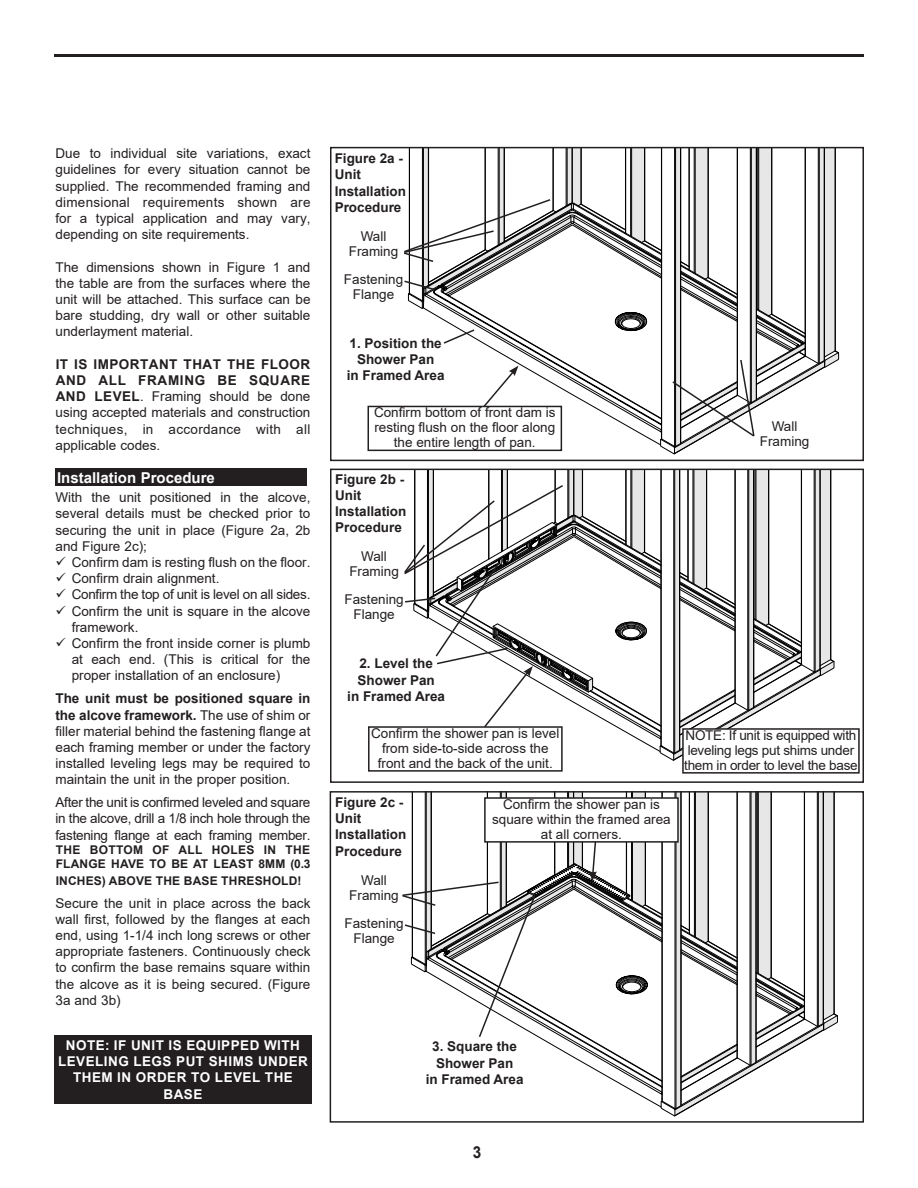
<style>
.page{position:relative;width:918px;height:1188px;background:#fff}
.page>*{position:absolute;margin:0;border:0;box-sizing:border-box;transform-origin:0 0}
._00_Folio{font:700 16.5px "Arial";color:#231f20;scale:.93 1}
.Title_10pt_Wht{font:700 15px "Arial";color:#fff}
.Txt_9pt{font:13.5px/16.2px "Arial";color:#231f20;text-align:justify}
.Txt_9pt_ret_15{font:13.5px/16.2px "Arial";color:#231f20}
.t1{font:700 13.5px "Arial";color:#231f20}
.Txt_9pt-Wht_B-K{font:700 13.5px/16.2px "Arial";letter-spacing:.035em;color:#fff;text-align:center}
.Txt_9pt-2{font:13.5px "Arial";letter-spacing:-.02em;color:#231f20}
.Txt_9pt_ret_15-2{font:13.5px "Arial";letter-spacing:-.02em;color:#231f20}
.Txt_9pt-3{font:700 12px/14.4px "Arial";letter-spacing:.015em;color:#231f20}
.s1{font-weight:700}
</style>
<div class="page">
<hr style="left:54px;top:54px;width:810px;height:3px;background:#231f20">
<div style="left:56px;top:469px;width:251px;height:17px;background:#231f20"></div>
<div style="left:330px;top:147px;width:534px;height:314px;border:2px solid #231f20"></div>
<div style="left:330px;top:469px;width:534px;height:314px;border:2px solid #231f20"></div>
<div style="left:330px;top:791px;width:534px;height:332px;border:2px solid #231f20"></div>
<div style="left:54px;top:1035px;width:258px;height:69px;background:#231f20"></div>
<div style="left:368px;top:406px;width:194px;height:45px;border:2px solid #231f20"></div>
<svg style="left:402px;top:148px;width:437px;height:307px"></svg>
<div style="left:368px;top:726px;width:195px;height:46px;border:2px solid #231f20"></div>
<div style="left:682px;top:728px;width:178px;height:46px;border:2px solid #231f20"></div>
<svg style="left:401px;top:792px;width:437px;height:325px"></svg>
<svg style="left:403px;top:469px;width:432px;height:292px"></svg>
<p class="Txt_9pt" style="left:56px;top:145px;width:257px">Due to individual site variations, exact guidelines for every situation cannot be supplied. The recommended framing and dimensional requirements shown are for a typical application and may vary, depending on site requirements.</p>
<p class="Txt_9pt" style="left:56px;top:259px;width:257px">The dimensions shown in Figure 1 and the table are from the surfaces where the unit will be attached. This surface can be bare studding, dry wall or other suitable underlayment material.</p>
<p class="Txt_9pt" style="left:56px;top:356px;width:256px"><span class="s1">IT IS IMPORTANT THAT THE FLOOR AND ALL FRAMING BE SQUARE AND LEVEL</span>. Framing should be done using accepted materials and construction techniques, in accordance with all applicable codes.</p>
<p class="Title_10pt_Wht" style="left:57px;top:467px;width:159px">Installation Procedure</p>
<p class="Txt_9pt" style="left:56px;top:489px;width:257px">With the unit positioned in the alcove, several details must be checked prior to securing the unit in place (Figure 2a, 2b and Figure 2c);</p>
<p class="Txt_9pt_ret_15" style="left:56px;top:554px;width:256px">✓ Confirm dam is resting flush on the floor.</p>
<p class="Txt_9pt_ret_15" style="left:56px;top:570px;width:165px">✓ Confirm drain alignment.</p>
<p class="Txt_9pt_ret_15-2" style="left:56px;top:585px;width:256px">✓ Confirm the top of unit is level on all sides.</p>
<p class="Txt_9pt_ret_15" style="left:72px;top:603px;width:240px;text-indent:-16px">✓ Confirm the unit is square in the alcove framework.</p>
<p class="Txt_9pt_ret_15" style="left:72px;top:635px;width:240px;text-align:justify;text-indent:-16px">✓ Confirm the front inside corner is plumb at each end. (This is critical for the proper installation of an enclosure)</p>
<p class="Txt_9pt" style="left:56px;top:690px;width:257px"><span class="s1">The unit must be positioned square in the alcove framework.</span> The use of shim or filler material behind the fastening flange at each framing member or under the factory installed leveling legs may be required to maintain the unit in the proper position.</p>
<p class="Txt_9pt" style="left:56px;top:794px;width:256px">After the unit is confirmed leveled and square in the alcove, drill a 1/8 inch hole through the fastening flange at each framing member.</p>
<p class="Txt_9pt-3" style="left:56px;top:843px;width:256px">THE BOTTOM OF ALL HOLES IN THE<br>FLANGE HAVE TO BE AT LEAST 8MM (0.3</p>
<p class="Txt_9pt-3" style="left:56px;top:873px;width:247px">INCHES) ABOVE THE BASE THRESHOLD!</p>
<p class="Txt_9pt" style="left:56px;top:895px;width:256px">Secure the unit in place across the back wall first, followed by the flanges at each end, using 1-1/4 inch long screws or other appropriate fasteners. Continuously check to confirm the base remains square within the alcove as it is being secured. (Figure 3a and 3b)</p>
<p class="Txt_9pt-Wht_B-K" style="left:58px;top:1037px;width:251px">NOTE: IF UNIT IS EQUIPPED WITH<br>LEVELING LEGS PUT SHIMS UNDER<br>THEM IN ORDER TO LEVEL THE<br>BASE</p>
<p class="t1" style="left:335px;top:149px;width:70px">Figure 2a -</p>
<p class="t1" style="left:335px;top:165px;width:28px">Unit</p>
<p class="t1" style="left:335px;top:181px;width:73px">Installation</p>
<p class="t1" style="left:335px;top:198px;width:68px">Procedure</p>
<p class="Txt_9pt" style="left:361px;top:228px;width:27px">Wall</p>
<p class="Txt_9pt" style="left:349px;top:243px;width:51px">Framing</p>
<p class="Txt_9pt" style="left:344px;top:271px;width:61px">Fastening</p>
<p class="Txt_9pt" style="left:353px;top:286px;width:43px">Flange</p>
<p class="t1" style="left:350px;top:334px;width:94px">1. Position the</p>
<p class="t1" style="left:357px;top:350px;width:79px">Shower Pan</p>
<p class="t1" style="left:347px;top:366px;width:99px">in Framed Area</p>
<p class="Txt_9pt" style="left:374px;top:405px;width:183px;line-height:15px;text-align:center">Confirm bottom of front dam is resting flush on the floor along the entire length of pan.</p>
<p class="Txt_9pt" style="left:772px;top:418px;width:27px">Wall</p>
<p class="Txt_9pt" style="left:760px;top:433px;width:51px">Framing</p>
<p class="t1" style="left:335px;top:470px;width:71px">Figure 2b -</p>
<p class="t1" style="left:335px;top:486px;width:28px">Unit</p>
<p class="t1" style="left:335px;top:502px;width:73px">Installation</p>
<p class="t1" style="left:335px;top:518px;width:68px">Procedure</p>
<p class="Txt_9pt" style="left:361px;top:549px;width:27px">Wall</p>
<p class="Txt_9pt" style="left:349px;top:564px;width:51px">Framing</p>
<p class="Txt_9pt" style="left:344px;top:591px;width:61px">Fastening</p>
<p class="Txt_9pt" style="left:353px;top:606px;width:43px">Flange</p>
<p class="t1" style="left:359px;top:654px;width:75px">2. Level the</p>
<p class="t1" style="left:358px;top:670px;width:79px">Shower Pan</p>
<p class="t1" style="left:347px;top:687px;width:99px">in Framed Area</p>
<p class="Txt_9pt" style="left:371px;top:725px;width:190px;line-height:15px;text-align:center">Confirm the shower pan is level from side-to-side across the front and the back of the unit.</p>
<p class="Txt_9pt-2" style="left:686px;top:726px;width:172px">NOTE: If unit is equipped with</p>
<p class="Txt_9pt-2" style="left:688px;top:741px;width:168px">leveling legs put shims under</p>
<p class="Txt_9pt-2" style="left:684px;top:756px;width:175px">them in order to level the base</p>
<p class="t1" style="left:335px;top:793px;width:70px">Figure 2c -</p>
<p class="t1" style="left:335px;top:809px;width:28px">Unit</p>
<p class="t1" style="left:335px;top:825px;width:73px">Installation</p>
<p class="t1" style="left:335px;top:841px;width:68px">Procedure</p>
<p class="Txt_9pt" style="left:361px;top:872px;width:27px">Wall</p>
<p class="Txt_9pt" style="left:349px;top:887px;width:51px">Framing</p>
<p class="Txt_9pt" style="left:344px;top:915px;width:61px">Fastening</p>
<p class="Txt_9pt" style="left:353px;top:930px;width:43px">Flange</p>
<p class="Txt_9pt" style="left:492px;top:796px;width:180px;line-height:15px;text-align:center">Confirm the shower pan is square within the framed area at all corners.</p>
<p class="t1" style="left:432px;top:1037px;width:86px">3. Square the</p>
<p class="t1" style="left:436px;top:1053px;width:79px">Shower Pan</p>
<p class="t1" style="left:426px;top:1069px;width:99px">in Framed Area</p>
<p class="_00_Folio" style="left:473px;top:1140px;width:11px">3</p>
</div>
